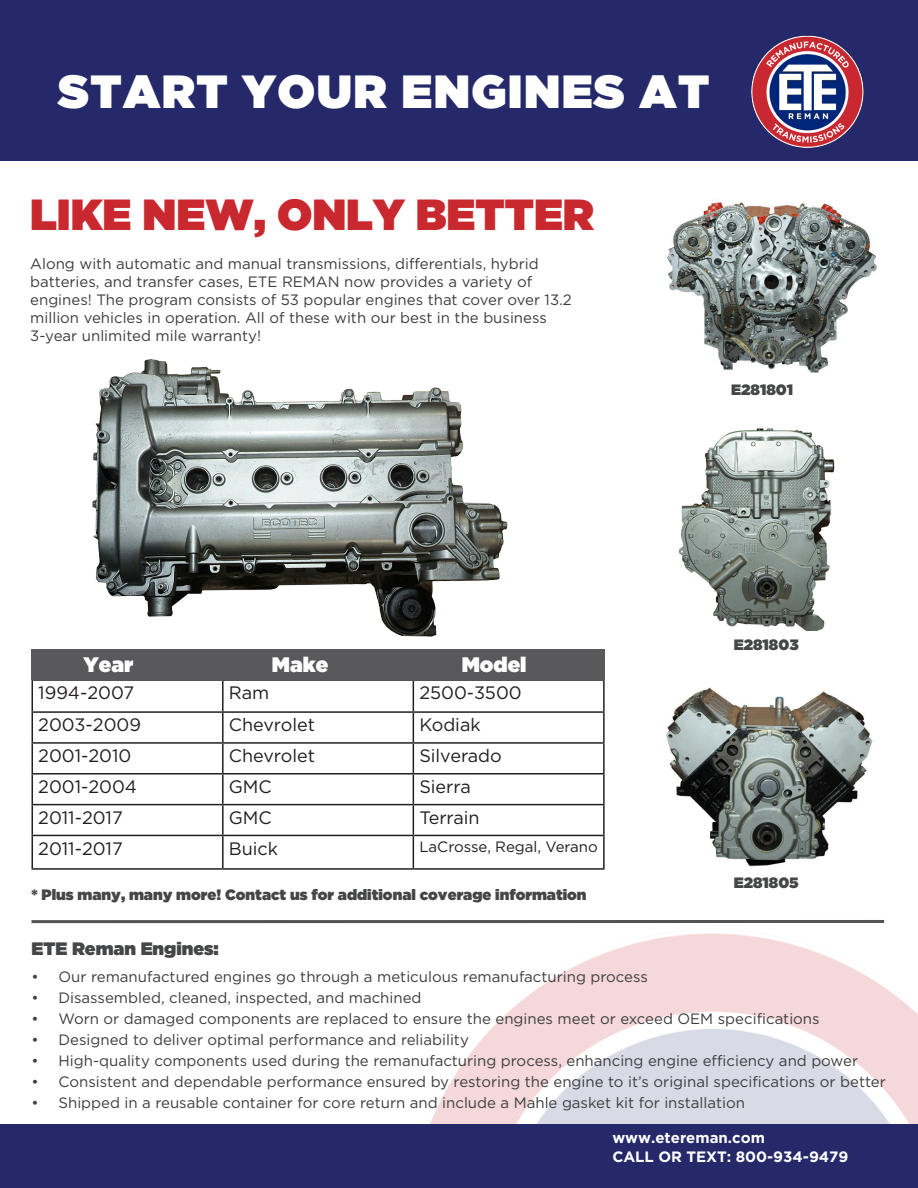
<style>
.page{position:relative;width:918px;height:1188px;background:#fff}
.page>*{position:absolute;margin:0;border:0;box-sizing:border-box;transform-origin:0 0}
.t1{font:900 46.5px "Gotham HTF";letter-spacing:.03em;color:#fff}
.t2{font:900 43.5px "Gotham HTF";color:#c9282e}
.t3{font:900 21px "Gotham HTF";color:#fff}
.t4{font:18px "Gotham";color:#231f20}
.t5{font:900 18px "Gotham HTF";color:#454647}
.t6{font:15px/18px "Gotham";color:#3e3e3f}
.t7{font:900 15px "Gotham HTF";color:#454647}
.t8{font:700 15px "Gotham HTF";color:#fff}
.t9{font:15px "Gotham";color:#231f20}
</style>
<div class="page">
<hr style="left:31px;top:920px;width:853px;height:3px;background:#525353">
<img style="left:320px;top:851px;width:598px;height:274px">
<div style="left:0;top:0;width:918px;height:160px;background:#252969"></div>
<div style="left:0;top:1125px;width:918px;height:63px;background:#252969"></div>
<hr style="left:32px;top:679px;width:191px;height:2px;background:#231f20">
<hr style="left:32px;top:681px;width:1px;height:30px;background:#231f20">
<hr style="left:223px;top:679px;width:190px;height:2px;background:#231f20">
<hr style="left:222px;top:681px;width:2px;height:30px;background:#231f20">
<hr style="left:413px;top:679px;width:192px;height:2px;background:#231f20">
<hr style="left:413px;top:681px;width:1px;height:30px;background:#231f20">
<hr style="left:603px;top:681px;width:2px;height:30px;background:#231f20">
<hr style="left:32px;top:711px;width:191px;height:2px;background:#231f20">
<hr style="left:223px;top:711px;width:190px;height:2px;background:#231f20">
<hr style="left:222px;top:713px;width:2px;height:29px;background:#231f20">
<hr style="left:413px;top:711px;width:192px;height:2px;background:#231f20">
<hr style="left:603px;top:713px;width:2px;height:29px;background:#231f20">
<hr style="left:32px;top:742px;width:191px;height:2px;background:#231f20">
<hr style="left:223px;top:742px;width:190px;height:2px;background:#231f20">
<hr style="left:222px;top:744px;width:2px;height:29px;background:#231f20">
<hr style="left:413px;top:742px;width:192px;height:2px;background:#231f20">
<hr style="left:603px;top:744px;width:2px;height:29px;background:#231f20">
<hr style="left:32px;top:773px;width:191px;height:2px;background:#231f20">
<svg style="left:32px;top:713px;width:1px;height:91px"></svg>
<hr style="left:223px;top:773px;width:190px;height:2px;background:#231f20">
<hr style="left:222px;top:775px;width:2px;height:29px;background:#231f20">
<hr style="left:413px;top:773px;width:192px;height:2px;background:#231f20">
<svg style="left:413px;top:713px;width:1px;height:91px"></svg>
<hr style="left:603px;top:775px;width:2px;height:29px;background:#231f20">
<hr style="left:32px;top:804px;width:191px;height:1px;background:#231f20">
<hr style="left:32px;top:805px;width:1px;height:30px;background:#231f20">
<hr style="left:223px;top:804px;width:190px;height:1px;background:#231f20">
<hr style="left:222px;top:805px;width:2px;height:30px;background:#231f20">
<hr style="left:413px;top:804px;width:192px;height:1px;background:#231f20">
<hr style="left:413px;top:805px;width:1px;height:30px;background:#231f20">
<hr style="left:603px;top:805px;width:2px;height:30px;background:#231f20">
<hr style="left:32px;top:835px;width:191px;height:1px;background:#231f20">
<hr style="left:32px;top:836px;width:1px;height:32px;background:#231f20">
<hr style="left:223px;top:835px;width:190px;height:1px;background:#231f20">
<hr style="left:222px;top:836px;width:2px;height:32px;background:#231f20">
<hr style="left:413px;top:835px;width:192px;height:1px;background:#231f20">
<hr style="left:413px;top:836px;width:1px;height:32px;background:#231f20">
<hr style="left:603px;top:836px;width:2px;height:32px;background:#231f20">
<hr style="left:32px;top:868px;width:191px;height:2px;background:#231f20">
<hr style="left:223px;top:868px;width:190px;height:2px;background:#231f20">
<hr style="left:413px;top:868px;width:192px;height:2px;background:#231f20">
<div style="left:32px;top:649px;width:573px;height:30px;background:#59585a"></div>
<img style="left:92px;top:359px;width:416px;height:278px">
<img style="left:678px;top:428px;width:157px;height:203px">
<img style="left:667px;top:201px;width:210px;height:172px">
<img style="left:656px;top:687px;width:228px;height:189px">
<img style="left:751px;top:35px;width:113px;height:113px">
<p class="t1" style="left:58px;top:65px;width:652px">START YOUR ENGINES AT</p>
<p class="t2" style="left:30px;top:189px;width:565px">LIKE NEW, ONLY BETTER</p>
<p class="t6" style="left:30px;top:254px;width:543px">Along with automatic and manual transmissions, differentials, hybrid batteries, and transfer cases, ETE REMAN now provides a variety of engines! The program consists of 53 popular engines that cover over 13.2 million vehicles in operation. All of these with our best in the business 3-year unlimited mile warranty!</p>
<p class="t3" style="left:83px;top:652px;width:51px">Year</p>
<p class="t3" style="left:272px;top:652px;width:58px">Make</p>
<p class="t3" style="left:462px;top:652px;width:66px">Model</p>
<p class="t4" style="left:38px;top:683px;width:97px">1994-2007</p>
<p class="t4" style="left:229px;top:683px;width:42px">Ram</p>
<p class="t4" style="left:419px;top:683px;width:104px">2500-3500</p>
<p class="t4" style="left:38px;top:715px;width:104px">2003-2009</p>
<p class="t4" style="left:229px;top:715px;width:88px">Chevrolet</p>
<p class="t4" style="left:419px;top:715px;width:63px">Kodiak</p>
<p class="t4" style="left:38px;top:746px;width:95px">2001-2010</p>
<p class="t4" style="left:229px;top:746px;width:88px">Chevrolet</p>
<p class="t4" style="left:419px;top:746px;width:84px">Silverado</p>
<p class="t4" style="left:38px;top:777px;width:100px">2001-2004</p>
<p class="t4" style="left:229px;top:777px;width:45px">GMC</p>
<p class="t4" style="left:419px;top:777px;width:53px">Sierra</p>
<p class="t4" style="left:38px;top:807px;width:86px">2011-2017</p>
<p class="t4" style="left:229px;top:807px;width:45px">GMC</p>
<p class="t4" style="left:419px;top:807px;width:62px">Terrain</p>
<p class="t4" style="left:38px;top:838px;width:86px">2011-2017</p>
<p class="t4" style="left:229px;top:838px;width:51px">Buick</p>
<p class="t9" style="left:419px;top:839px;width:180px">LaCrosse, Regal, Verano</p>
<p class="t7" style="left:32px;top:886px;width:557px">* Plus many, many more! Contact us for additional coverage information</p>
<p class="t5" style="left:32px;top:938px;width:189px">ETE Reman Engines:</p>
<p class="t7" style="left:731px;top:381px;width:63px">E281801</p>
<p class="t7" style="left:734px;top:636px;width:66px">E281803</p>
<p class="t7" style="left:734px;top:874px;width:66px">E281805</p>
<p class="t6" style="left:32px;top:968px;width:618px">• Our remanufactured engines go through a meticulous remanufacturing process</p>
<p class="t6" style="left:32px;top:989px;width:392px">• Disassembled, cleaned, inspected, and machined</p>
<p class="t6" style="left:32px;top:1010px;width:790px">• Worn or damaged components are replaced to ensure the engines meet or exceed OEM specifications</p>
<p class="t6" style="left:32px;top:1031px;width:439px">• Designed to deliver optimal performance and reliability</p>
<p class="t6" style="left:32px;top:1052px;width:828px">• High-quality components used during the remanufacturing process, enhancing engine efficiency and power</p>
<p class="t6" style="left:32px;top:1073px;width:856px">• Consistent and dependable performance ensured by restoring the engine to it’s original specifications or better</p>
<p class="t6" style="left:32px;top:1094px;width:715px">• Shipped in a reusable container for core return and include a Mahle gasket kit for installation</p>
<p class="t8" style="left:612px;top:1129px;width:154px">www.etereman.com</p>
<p class="t8" style="left:612px;top:1149px;width:238px">CALL OR TEXT: 800-934-9479</p>
</div>
